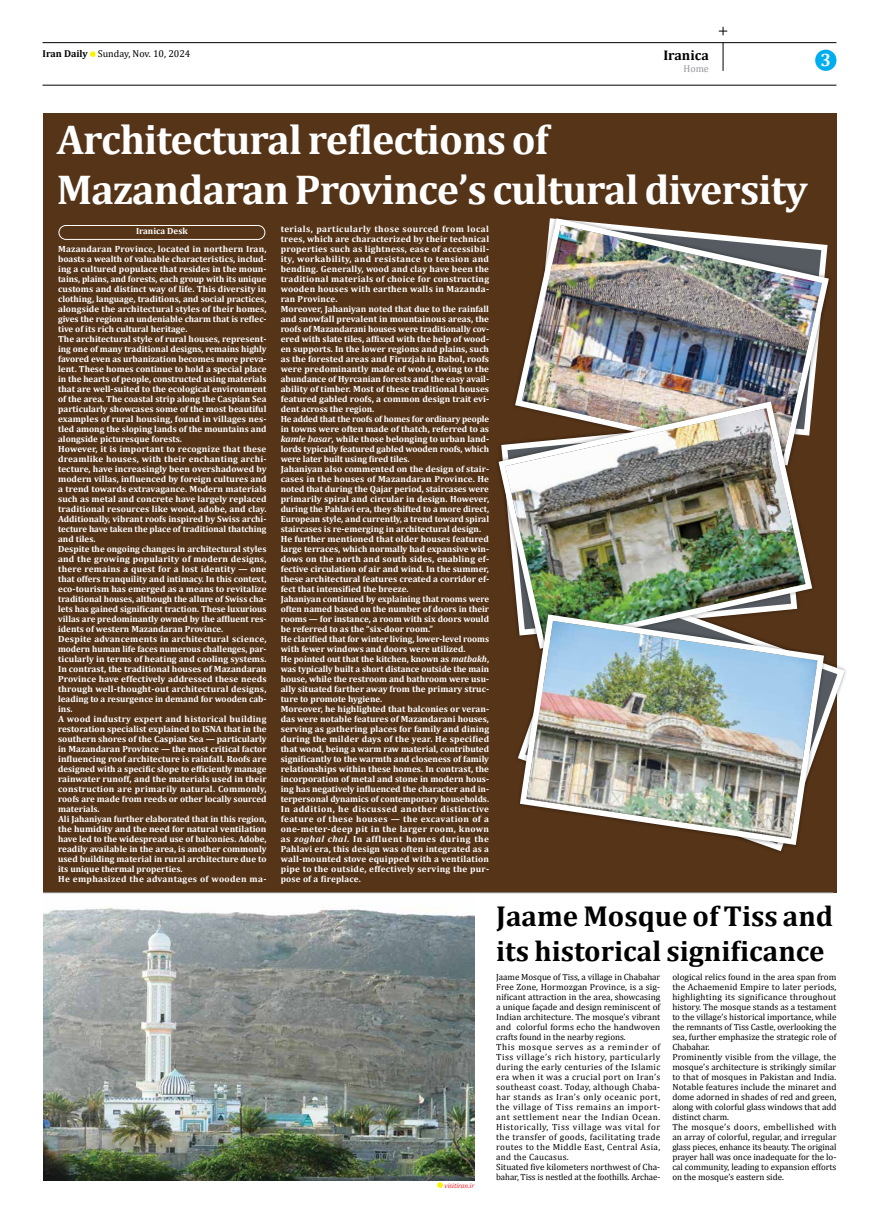
<style>
.page{position:relative;width:879px;height:1219px;background:#fff}
.page>*{position:absolute;margin:0;border:0;box-sizing:border-box;transform-origin:0 0}
.t1{font:700 42px/50.4px "Cambria";letter-spacing:-.02em;color:#fff}
.t2{font:700 29px/34.8px "Cambria";color:#000}
.t3{font:700 18px "Cambria";color:#fff}
.t4{font:700 14px "Cambria";color:#000}
.t5{font:10px "Cambria";color:#000}
.t6{font:10px "Cambria";color:#939598}
.t7{font:700 9px/10px "Cambria";color:#fff}
.t8{font:9px/10px "Cambria";letter-spacing:.03em;color:#000}
.t9{font:9px/10px "Cambria";color:#000}
.t10{font:italic 7px "Cambria";letter-spacing:-.01em;color:#ed1d24}
.s1{font-weight:700}
.s2{font-style:italic}
</style>
<div class="page">
<div style="left:43px;top:114px;width:793px;height:779px;background:#553418"></div>
<svg style="left:723px;top:43px;width:1px;height:28px"></svg>
<hr style="left:43px;top:42px;width:793px;height:1px;background:#000">
<hr style="left:43px;top:85px;width:793px;height:1px;background:#000">
<hr style="left:43px;top:892px;width:790px;height:1px;background:#939598">
<div style="left:815px;top:50px;width:21px;height:21px;background:#00aeef;border-radius:50%"></div>
<svg style="left:90px;top:51px;width:6px;height:6px"></svg>
<div style="left:59px;top:225px;width:206px;height:15px;border:1px solid #fff;border-radius:7px"></div>
<svg style="left:437px;top:1182px;width:6px;height:6px"></svg>
<img style="left:43px;top:907px;width:431px;height:273px">
<svg style="left:771px;top:574px;width:75px;height:281px"></svg>
<img style="left:516px;top:218px;width:314px;height:180px">
<img style="left:498px;top:398px;width:317px;height:213px">
<img style="left:517px;top:611px;width:310px;height:237px">
<svg style="left:719px;top:27px;width:8px;height:8px"></svg>
<p class="t5" style="left:43px;top:48px;width:149px"><span class="s1">Iran Daily</span> Sunday, Nov. 10, 2024</p>
<h3 class="t4" style="left:663px;top:45px;width:47px">Iranica</h3>
<p class="t6" style="left:683px;top:62px;width:27px">Home</p>
<h3 class="t3" style="left:820px;top:47px;width:12px">3</h3>
<h1 class="t1" style="left:57px;top:113px;width:752px">Architectural reflections of<br>Mazandaran Province’s cultural diversity</h1>
<p class="t7" style="left:136px;top:226px;width:53px">Iranica Desk</p>
<p class="t7" style="left:281px;top:224px;width:210px">terials, particularly those sourced from local trees, which are characterized by their technical properties such as lightness, ease of accessibil&shy;ity, workability, and resistance to tension and bending. Generally, wood and clay have been the traditional materials of choice for constructing wooden houses with earthen walls in Mazanda&shy;ran Province.<br>Moreover, Jahaniyan noted that due to the rainfall and snowfall prevalent in mountainous areas, the roofs of Mazandarani houses were traditionally cov&shy;ered with slate tiles, affixed with the help of wood&shy;en supports. In the lower regions and plains, such as the forested areas and Firuzjah in Babol, roofs were predominantly made of wood, owing to the abundance of Hyrcanian forests and the easy avail&shy;ability of timber. Most of these traditional houses featured gabled roofs, a common design trait evi&shy;dent across the region.<br>He added that the roofs of homes for ordinary people in towns were often made of thatch, referred to as <span class="s2">kamle basar</span>, while those belonging to urban land&shy;lords typically featured gabled wooden roofs, which were later built using fired tiles.<br>Jahaniyan also commented on the design of stair&shy;cases in the houses of Mazandaran Province. He noted that during the Qajar period, staircases were primarily spiral and circular in design. However, during the Pahlavi era, they shifted to a more direct, European style, and currently, a trend toward spiral staircases is re-emerging in architectural design.<br>He further mentioned that older houses featured large terraces, which normally had expansive win&shy;dows on the north and south sides, enabling ef&shy;fective circulation of air and wind. In the summer, these architectural features created a corridor ef&shy;fect that intensified the breeze.<br>Jahaniyan continued by explaining that rooms were often named based on the number of doors in their rooms — for instance, a room with six doors would be referred to as the “six-door room.”<br>He clarified that for winter living, lower-level rooms with fewer windows and doors were utilized.<br>He pointed out that the kitchen, known as <span class="s2">matbakh</span>, was typically built a short distance outside the main house, while the restroom and bathroom were usu&shy;ally situated farther away from the primary struc&shy;ture to promote hygiene.<br>Moreover, he highlighted that balconies or veran&shy;das were notable features of Mazandarani houses, serving as gathering places for family and dining during the milder days of the year. He specified that wood, being a warm raw material, contributed significantly to the warmth and closeness of family relationships within these homes. In contrast, the incorporation of metal and stone in modern hous&shy;ing has negatively influenced the character and in&shy;terpersonal dynamics of contemporary households.<br>In addition, he discussed another distinctive feature of these houses — the excavation of a one-meter-deep pit in the larger room, known as <span class="s2">zoghal chal</span>. In affluent homes during the Pahlavi era, this design was often integrated as a wall-mounted stove equipped with a ventilation pipe to the outside, effectively serving the pur&shy;pose of a fireplace.</p>
<p class="t7" style="left:58px;top:244px;width:210px">Mazandaran Province, located in northern Iran, boasts a wealth of valuable characteristics, includ&shy;ing a cultured populace that resides in the moun&shy;tains, plains, and forests, each group with its unique customs and distinct way of life. This diversity in clothing, language, traditions, and social practices, alongside the architectural styles of their homes, gives the region an undeniable charm that is reflec&shy;tive of its rich cultural heritage.<br>The architectural style of rural houses, represent&shy;ing one of many traditional designs, remains highly favored even as urbanization becomes more preva&shy;lent. These homes continue to hold a special place in the hearts of people, constructed using materials that are well-suited to the ecological environment of the area. The coastal strip along the Caspian Sea particularly showcases some of the most beautiful examples of rural housing, found in villages nes&shy;tled among the sloping lands of the mountains and alongside picturesque forests.<br>However, it is important to recognize that these dreamlike houses, with their enchanting archi&shy;tecture, have increasingly been overshadowed by modern villas, influenced by foreign cultures and a trend towards extravagance. Modern materials such as metal and concrete have largely replaced traditional resources like wood, adobe, and clay.<br>Additionally, vibrant roofs inspired by Swiss archi&shy;tecture have taken the place of traditional thatching and tiles.<br>Despite the ongoing changes in architectural styles and the growing popularity of modern designs, there remains a quest for a lost identity — one that offers tranquility and intimacy. In this context, eco-tourism has emerged as a means to revitalize traditional houses, although the allure of Swiss cha&shy;lets has gained significant traction. These luxurious villas are predominantly owned by the affluent res&shy;idents of western Mazandaran Province.<br>Despite advancements in architectural science, modern human life faces numerous challenges, par&shy;ticularly in terms of heating and cooling systems.<br>In contrast, the traditional houses of Mazandaran Province have effectively addressed these needs through well-thought-out architectural designs, leading to a resurgence in demand for wooden cab&shy;ins.<br>A wood industry expert and historical building restoration specialist explained to ISNA that in the southern shores of the Caspian Sea — particularly in Mazandaran Province — the most critical factor influencing roof architecture is rainfall. Roofs are designed with a specific slope to efficiently manage rainwater runoff, and the materials used in their construction are primarily natural. Commonly, roofs are made from reeds or other locally sourced materials.<br>Ali Jahaniyan further elaborated that in this region, the humidity and the need for natural ventilation have led to the widespread use of balconies. Adobe, readily available in the area, is another commonly used building material in rural architecture due to its unique thermal properties.<br>He emphasized the advantages of wooden ma-</p>
<p class="t10" style="left:445px;top:1180px;width:31px">visitiran.ir</p>
<h2 class="t2" style="left:496px;top:898px;width:338px">Jaame Mosque of Tiss and its historical significance</h2>
<p class="t8" style="left:496px;top:972px;width:166px">Jaame Mosque of Tiss, a village in Chabahar Free Zone, Hormozgan Province, is a sig&shy;nificant attraction in the area, showcasing a unique façade and design reminiscent of Indian architecture. The mosque’s vibrant and colorful forms echo the handwoven crafts found in the nearby regions.<br>This mosque serves as a reminder of Tiss village’s rich history, particularly during the early centuries of the Islamic era when it was a crucial port on Iran’s southeast coast. Today, although Chaba&shy;har stands as Iran’s only oceanic port, the village of Tiss remains an import&shy;ant settlement near the Indian Ocean.<br>Historically, Tiss village was vital for the transfer of goods, facilitating trade routes to the Middle East, Central Asia, and the Caucasus.<br>Situated five kilometers northwest of Cha&shy;bahar, Tiss is nestled at the foothills. Archae-</p>
<p class="t9" style="left:672px;top:972px;width:166px">ological relics found in the area span from the Achaemenid Empire to later periods, highlighting its significance throughout history. The mosque stands as a testament to the village’s historical importance, while the remnants of Tiss Castle, overlooking the sea, further emphasize the strategic role of Chabahar.<br>Prominently visible from the village, the mosque’s architecture is strikingly similar to that of mosques in Pakistan and India.<br>Notable features include the minaret and dome adorned in shades of red and green, along with colorful glass windows that add distinct charm.<br>The mosque’s doors, embellished with an array of colorful, regular, and irregular glass pieces, enhance its beauty. The original prayer hall was once inadequate for the lo&shy;cal community, leading to expansion efforts on the mosque’s eastern side.</p>
</div>
